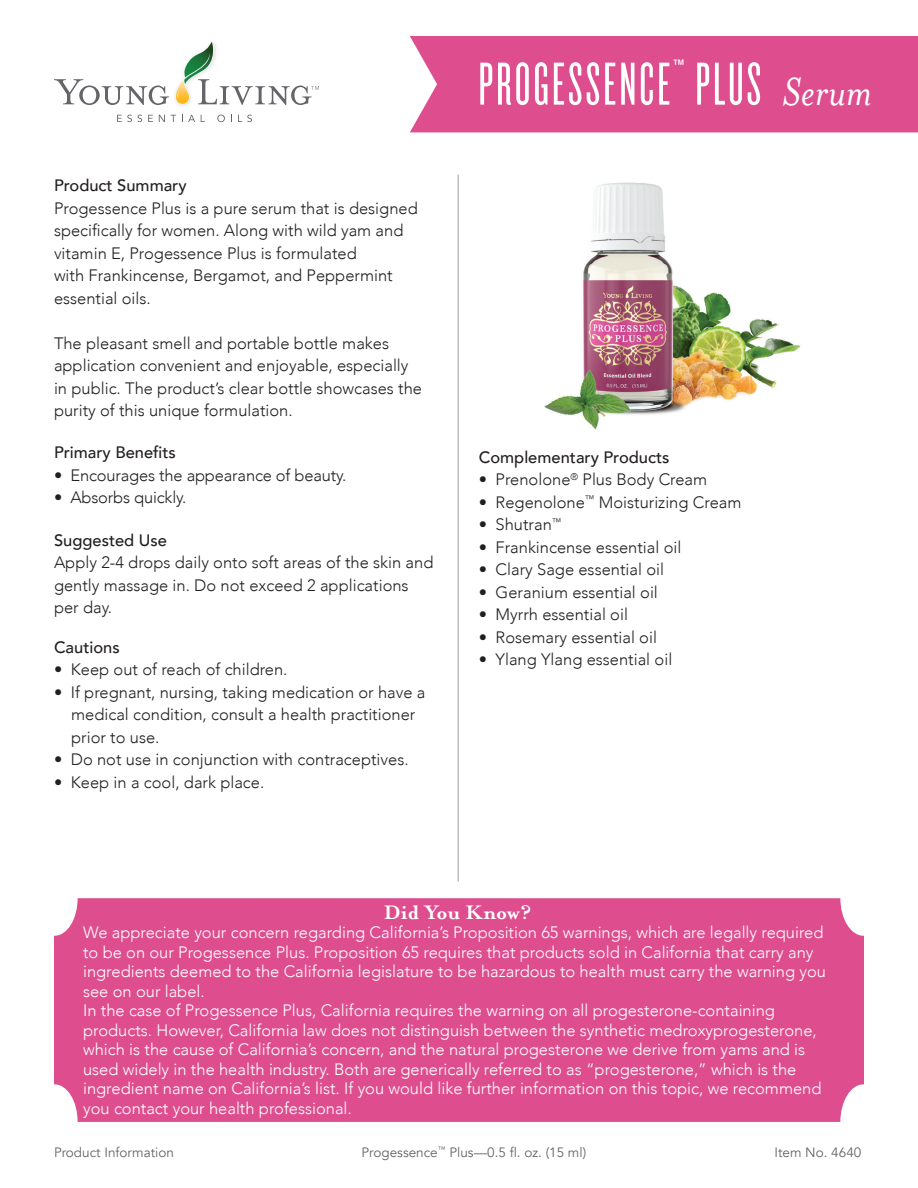
<style>
.page{position:relative;width:918px;height:1188px;background:#fff}
.page>*{position:absolute;margin:0;border:0;box-sizing:border-box;transform-origin:0 0}
.t1{font:63px "Knockout 26 Junior Flywght";letter-spacing:.05em;color:#fff}
.t2{font:700 22.5px "Mrs Eaves OT";color:#fff}
.t3{font:300 16.5px/22.5px "Avenir";color:#231f20}
.t4{font:300 16.5px/19.5px "Avenir";color:#fff}
.t5{font:500 16.5px "Avenir";color:#231f20}
.t6{font:13.5px "Avenir";color:#646569}
.s1{font-family:"Mrs Eaves OT";font-style:italic;font-size:45px}
</style>
<div class="page">
<hr style="left:458px;top:175px;width:1px;height:707px;background:#bcbdc0">
<div style="left:54px;top:898px;width:810px;height:224px;background:#de4e8f"></div>
<svg style="left:54px;top:41px;width:265px;height:64px"></svg>
<svg style="left:117px;top:115px;width:25px;height:7px"></svg>
<svg style="left:148px;top:115px;width:5px;height:7px"></svg>
<svg style="left:159px;top:115px;width:6px;height:7px"></svg>
<svg style="left:171px;top:115px;width:5px;height:7px"></svg>
<svg style="left:182px;top:115px;width:13px;height:7px"></svg>
<svg style="left:217px;top:115px;width:8px;height:7px"></svg>
<svg style="left:238px;top:115px;width:14px;height:7px"></svg>
<div style="left:410px;top:36px;width:508px;height:96px;background:#de4e8f"></div>
<img style="left:544px;top:182px;width:257px;height:248px">
<p class="t5" style="left:54px;top:171px;width:134px">Product Summary</p>
<p class="t3" style="left:54px;top:197px;width:365px">Progessence Plus is a pure serum that is designed specifically for women. Along with wild yam and vitamin E, Progessence Plus is formulated<br>with Frankincense, Bergamot, and Peppermint essential oils.</p>
<p class="t3" style="left:54px;top:332px;width:370px">The pleasant smell and portable bottle makes application convenient and enjoyable, especially in public. The product’s clear bottle showcases the purity of this unique formulation.</p>
<p class="t5" style="left:54px;top:438px;width:123px">Primary Benefits</p>
<p class="t3" style="left:54px;top:464px;width:294px">• Encourages the appearance of beauty.</p>
<p class="t3" style="left:54px;top:487px;width:134px">• Absorbs quickly.</p>
<p class="t5" style="left:54px;top:526px;width:115px">Suggested Use</p>
<p class="t3" style="left:54px;top:551px;width:381px">Apply 2-4 drops daily onto soft areas of the skin and gently massage in. Do not exceed 2 applications per day.</p>
<p class="t5" style="left:54px;top:633px;width:67px">Cautions</p>
<p class="t3" style="left:54px;top:658px;width:235px">• Keep out of reach of children.</p>
<p class="t3" style="left:71px;top:681px;width:356px;text-indent:-17px">• If pregnant, nursing, taking medication or have a medical condition, consult a health practitioner prior to use.</p>
<p class="t3" style="left:54px;top:749px;width:356px">• Do not use in conjunction with contraceptives.</p>
<p class="t3" style="left:54px;top:771px;width:212px">• Keep in a cool, dark place.</p>
<h1 class="t1" style="left:478px;top:49px;width:395px">PROGESSENCE<sup>™</sup> PLUS <span class="s1">Serum</span></h1>
<p class="t5" style="left:479px;top:443px;width:192px">Complementary Products</p>
<p class="t3" style="left:479px;top:468px;width:230px">• Prenolone<sup>®</sup> Plus Body Cream</p>
<p class="t3" style="left:479px;top:491px;width:264px">• Regenolone<sup>™</sup> Moisturizing Cream</p>
<p class="t3" style="left:479px;top:513px;width:84px">• Shutran<sup>™</sup></p>
<p class="t3" style="left:479px;top:536px;width:204px">• Frankincense essential oil</p>
<p class="t3" style="left:479px;top:558px;width:187px">• Clary Sage essential oil</p>
<p class="t3" style="left:479px;top:581px;width:181px">• Geranium essential oil</p>
<p class="t3" style="left:479px;top:604px;width:151px">• Myrrh essential oil</p>
<p class="t3" style="left:479px;top:626px;width:180px">• Rosemary essential oil</p>
<p class="t3" style="left:479px;top:649px;width:195px">• Ylang Ylang essential oil</p>
<h2 class="t2" style="left:384px;top:900px;width:149px">Did You Know?</h2>
<p class="t4" style="left:83px;top:923px;width:744px">We appreciate your concern regarding California’s Proposition 65 warnings, which are legally required to be on our Progessence Plus. Proposition 65 requires that products sold in California that carry any ingredients deemed to the California legislature to be hazardous to health must carry the warning you see on our label.<br>In the case of Progessence Plus, California requires the warning on all progesterone-containing products. However, California law does not distinguish between the synthetic medroxyprogesterone, which is the cause of California’s concern, and the natural progesterone we derive from yams and is used widely in the health industry. Both are generically referred to as “progesterone,” which is the ingredient name on California’s list. If you would like further information on this topic, we recommend you contact your health professional.</p>
<p class="t6" style="left:54px;top:1144px;width:122px">Product Information</p>
<p class="t6" style="left:362px;top:1144px;width:226px">Progessence<sup>™</sup> Plus—0.5 fl. oz. (15 ml)</p>
<p class="t6" style="left:775px;top:1144px;width:88px">Item No. 4640</p>
</div>
